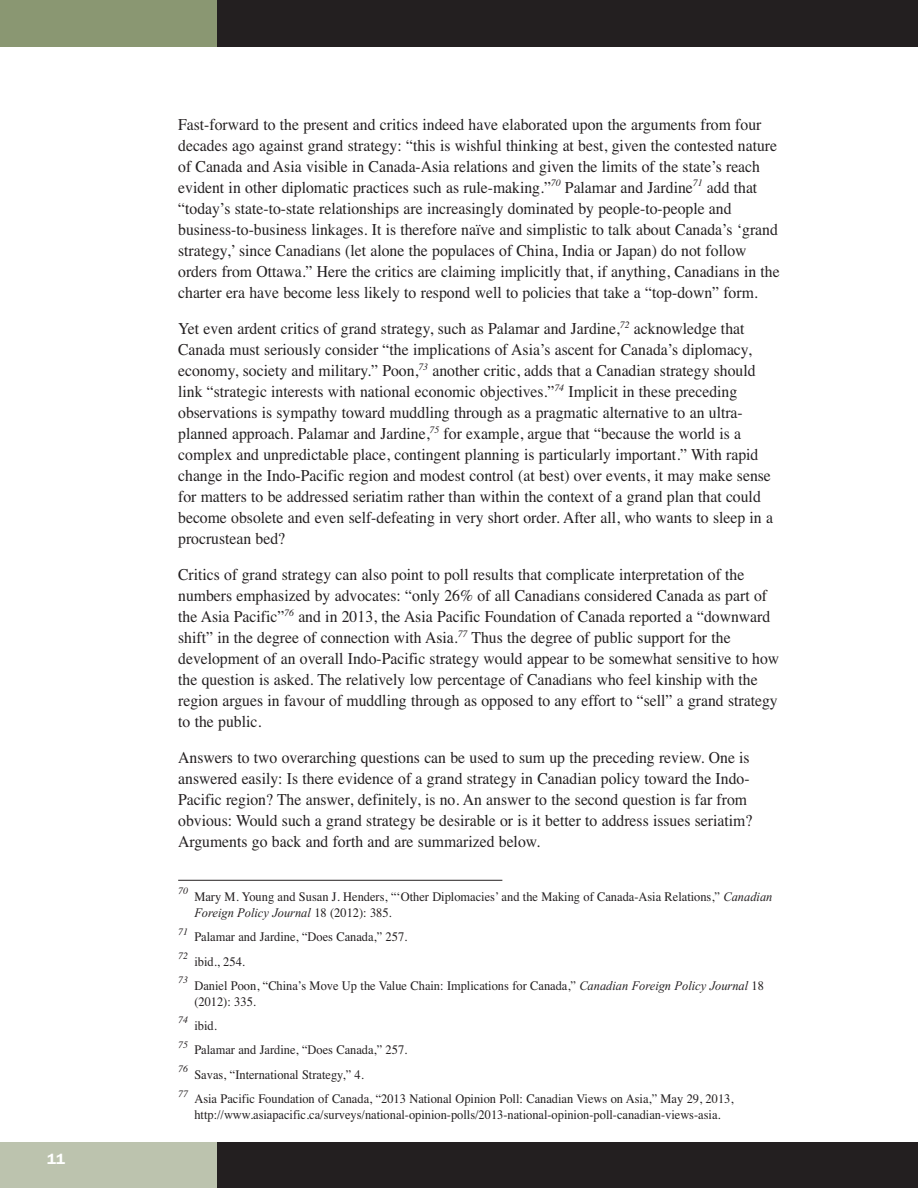
<style>
.page{position:relative;width:918px;height:1188px;background:#fff}
.page>*{position:absolute;margin:0;border:0;box-sizing:border-box;transform-origin:0 0}
.t1{font:16.5px/21px "Times";color:#231f20;scale:.95 1}
.t2{font:600 15px "Franklin Gothic";color:#fff}
.t3{font:13.05px/15.8px "Times";color:#231f20;scale:.95 1}
.t4{font:italic 13.05px "Times New Roman";color:#231f20;scale:.95 1}
.t5{font:italic 9.75px "Times";color:#231f20}
.s1{font-family:"Times New Roman";font-style:italic}
.s2{font-family:"Times";font-style:normal}
</style>
<div class="page">
<div style="left:217px;top:1143px;width:701px;height:45px;background:#231f20"></div>
<div style="left:0;top:1143px;width:217px;height:45px;background:#bcc3ae"></div>
<div style="left:217px;top:0;width:701px;height:47px;background:#231f20"></div>
<div style="left:0;top:0;width:217px;height:47px;background:#8a9772"></div>
<hr style="left:178px;top:880px;width:324px;height:1px;background:#231f20">
<p class="t2" style="left:47px;top:1153px;width:19px">11</p>
<p class="t1" style="left:178px;top:116px;width:635px">Fast-forward to the present and critics indeed have elaborated upon the arguments from four decades ago against grand strategy: “this is wishful thinking at best, given the contested nature of Canada and Asia visible in Canada-Asia relations and given the limits of the state’s reach evident in other diplomatic practices such as rule-making.”<sup>70</sup> Palamar and Jardine<sup>71</sup> add that “today’s state-to-state relationships are increasingly dominated by people-to-people and business-to-business linkages. It is therefore naïve and simplistic to talk about Canada’s ‘grand strategy,’ since Canadians (let alone the populaces of China, India or Japan) do not follow orders from Ottawa.” Here the critics are claiming implicitly that, if anything, Canadians in the charter era have become less likely to respond well to policies that take a “top-down” form.</p>
<p class="t1" style="left:178px;top:320px;width:628px">Yet even ardent critics of grand strategy, such as Palamar and Jardine,<sup>72</sup> acknowledge that Canada must seriously consider “the implications of Asia’s ascent for Canada’s diplomacy, economy, society and military.” Poon,<sup>73</sup> another critic, adds that a Canadian strategy should link “strategic interests with national economic objectives.”<sup>74</sup> Implicit in these preceding observations is sympathy toward muddling through as a pragmatic alternative to an ultra&shy;planned approach. Palamar and Jardine,<sup>75</sup> for example, argue that “because the world is a complex and unpredictable place, contingent planning is particularly important.” With rapid change in the Indo-Pacific region and modest control (at best) over events, it may make sense for matters to be addressed seriatim rather than within the context of a grand plan that could become obsolete and even self-defeating in very short order. After all, who wants to sleep in a procrustean bed?</p>
<p class="t1" style="left:178px;top:566px;width:634px">Critics of grand strategy can also point to poll results that complicate interpretation of the numbers emphasized by advocates: “only 26% of all Canadians considered Canada as part of the Asia Pacific”<sup>76</sup> and in 2013, the Asia Pacific Foundation of Canada reported a “downward shift” in the degree of connection with Asia.<sup>77</sup> Thus the degree of public support for the development of an overall Indo-Pacific strategy would appear to be somewhat sensitive to how the question is asked. The relatively low percentage of Canadians who feel kinship with the region argues in favour of muddling through as opposed to any effort to “sell” a grand strategy to the public.</p>
<p class="t1" style="left:178px;top:749px;width:606px">Answers to two overarching questions can be used to sum up the preceding review. One is answered easily: Is there evidence of a grand strategy in Canadian policy toward the Indo-Pacific region? The answer, definitely, is no. An answer to the second question is far from obvious: Would such a grand strategy be desirable or is it better to address issues seriatim?<br>Arguments go back and forth and are summarized below.</p>
<p class="t5" style="left:178px;top:888px;width:11px">70</p>
<p class="t3" style="left:194px;top:890px;width:610px">Mary M. Young and Susan J. Henders, “‘Other Diplomacies’ and the Making of Canada-Asia Relations,” <span class="s1">Canadian</span></p>
<p class="t4" style="left:194px;top:908px;width:209px">Foreign Policy Journal <span class="s2">18 (2012): 385.</span></p>
<p class="t5" style="left:178px;top:928px;width:11px">71</p>
<p class="t3" style="left:194px;top:930px;width:226px">Palamar and Jardine, “Does Canada,” 257.</p>
<p class="t5" style="left:178px;top:952px;width:11px">72</p>
<p class="t3" style="left:194px;top:955px;width:55px">ibid., 254.</p>
<p class="t5" style="left:178px;top:976px;width:11px">73</p>
<p class="t3" style="left:194px;top:979px;width:601px">Daniel Poon, “China’s Move Up the Value Chain: Implications for Canada,” <span class="s1">Canadian Foreign Policy Journal</span> 18 (2012): 335.</p>
<p class="t5" style="left:178px;top:1017px;width:11px">74</p>
<p class="t3" style="left:194px;top:1019px;width:25px">ibid.</p>
<p class="t5" style="left:178px;top:1041px;width:11px">75</p>
<p class="t3" style="left:194px;top:1043px;width:226px">Palamar and Jardine, “Does Canada,” 257.</p>
<p class="t5" style="left:178px;top:1065px;width:11px">76</p>
<p class="t3" style="left:194px;top:1068px;width:180px">Savas, “International Strategy,” 4.</p>
<p class="t5" style="left:178px;top:1090px;width:11px">77</p>
<p class="t3" style="left:194px;top:1092px;width:569px">Asia Pacific Foundation of Canada, “2013 National Opinion Poll: Canadian Views on Asia,” May 29, 2013, http://www.asiapacific.ca/surveys/national-opinion-polls/2013-national-opinion-poll-canadian-views-asia.</p>
</div>
